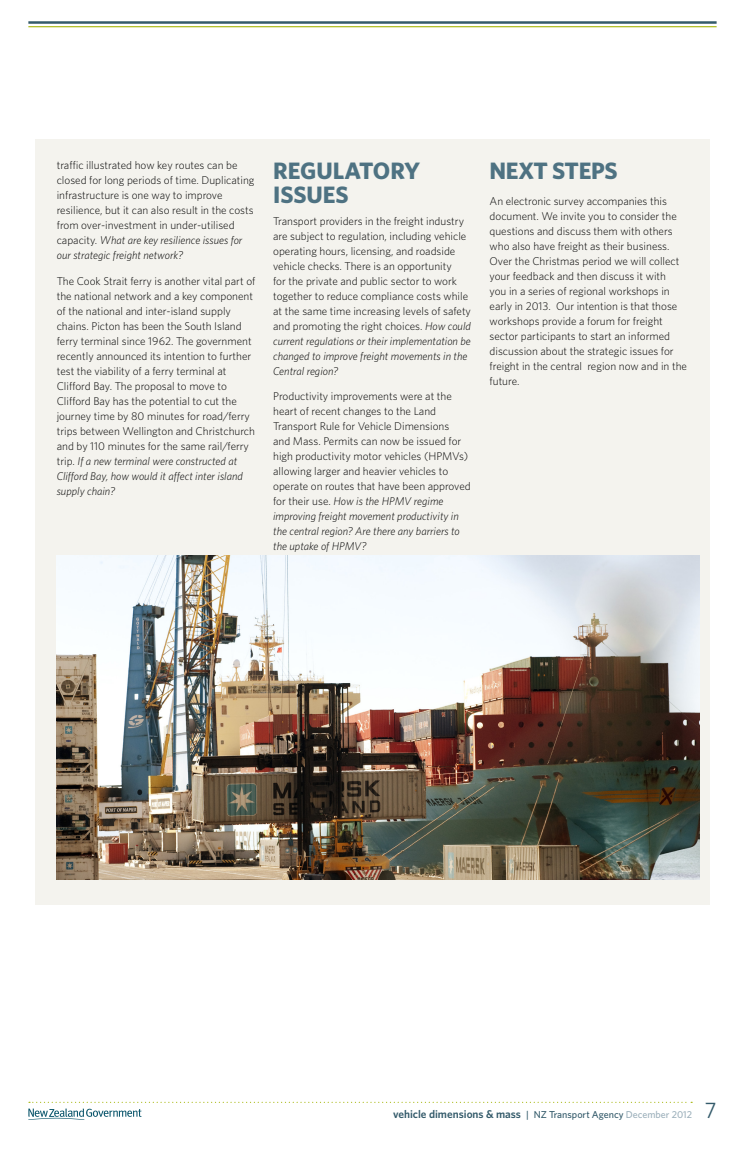
<style>
.page{position:relative;width:745px;height:1152px;background:#fff}
.page>*{position:absolute;margin:0;border:0;box-sizing:border-box;transform-origin:0 0}
.t1{font:700 23.75px/23.8px "Whitney";letter-spacing:-.01em;color:#4e7282}
.t2{font:22.5px "Whitney";color:#335a6a}
.t3{font:300 11.25px/15px "Whitney";color:#000}
.t4{font:600 11.25px "Whitney";color:#335a6a}
.s1{font-style:italic}
.s2{font-weight:500;font-size:10px}
.s3{font-weight:500;font-size:10px;color:#9cb0bb}
</style>
<div class="page">
<hr style="left:28px;top:26px;width:688px;height:1px;background:#afbe24">
<hr style="left:28px;top:21px;width:688px;height:3px;background:#335a6a">
<svg style="left:28px;top:1101px;width:663px;height:19px"></svg>
<div style="left:35px;top:139px;width:674px;height:765px;background:#f4f3ee"></div>
<img style="left:56px;top:555px;width:643px;height:324px">
<p class="t3" style="left:57px;top:157px;width:199px">traffic illustrated how key routes can be closed for long periods of time. Duplicating infrastructure is one way to improve resilience, but it can also result in the costs from over-investment in under-utilised capacity. <span class="s1">What are key resilience issues for our strategic freight network?</span></p>
<p class="t3" style="left:57px;top:273px;width:200px">The Cook Strait ferry is another vital part of the national network and a key component of the national and inter-island supply chains. Picton has been the South Island ferry terminal since 1962. The government recently announced its intention to further test the viability of a ferry terminal at Clifford Bay. The proposal to move to Clifford Bay has the potential to cut the journey time by 80 minutes for road/ferry trips between Wellington and Christchurch and by 110 minutes for the same rail/ferry trip. <span class="s1">If a new terminal were constructed at Clifford Bay, how would it affect inter island supply chain?</span></p>
<h1 class="t1" style="left:273px;top:158px;width:148px">REGULATORY<br>ISSUES</h1>
<p class="t3" style="left:273px;top:213px;width:199px">Transport providers in the freight industry are subject to regulation, including vehicle operating hours, licensing, and roadside vehicle checks. There is an opportunity<br>for the private and public sector to work together to reduce compliance costs while at the same time increasing levels of safety and promoting the right choices. <span class="s1">How could current regulations or their implementation be changed to improve freight movements in the Central region?</span></p>
<p class="t3" style="left:273px;top:389px;width:199px">Productivity improvements were at the heart of recent changes to the Land Transport Rule for Vehicle Dimensions<br>and Mass. Permits can now be issued for high productivity motor vehicles (HPMVs) allowing larger and heavier vehicles to operate on routes that have been approved for their use. <span class="s1">How is the HPMV regime improving freight movement productivity in the central region? Are there any barriers to the uptake of HPMV?</span></p>
<h1 class="t1" style="left:489px;top:158px;width:129px">NEXT STEPS</h1>
<p class="t3" style="left:489px;top:193px;width:199px">An electronic survey accompanies this document. We invite you to consider the questions and discuss them with others who also have freight as their business.<br>Over the Christmas period we will collect your feedback and then discuss it with<br>you in a series of regional workshops in early in 2013. Our intention is that those workshops provide a forum for freight sector participants to start an informed discussion about the strategic issues for freight in the central region now and in the future.</p>
<p class="t4" style="left:393px;top:1106px;width:300px">vehicle dimensions &amp; mass <span class="s2">| NZ Transport Agency</span> <span class="s3">December 2012</span></p>
<h2 class="t2" style="left:704px;top:1095px;width:13px">7</h2>
</div>
